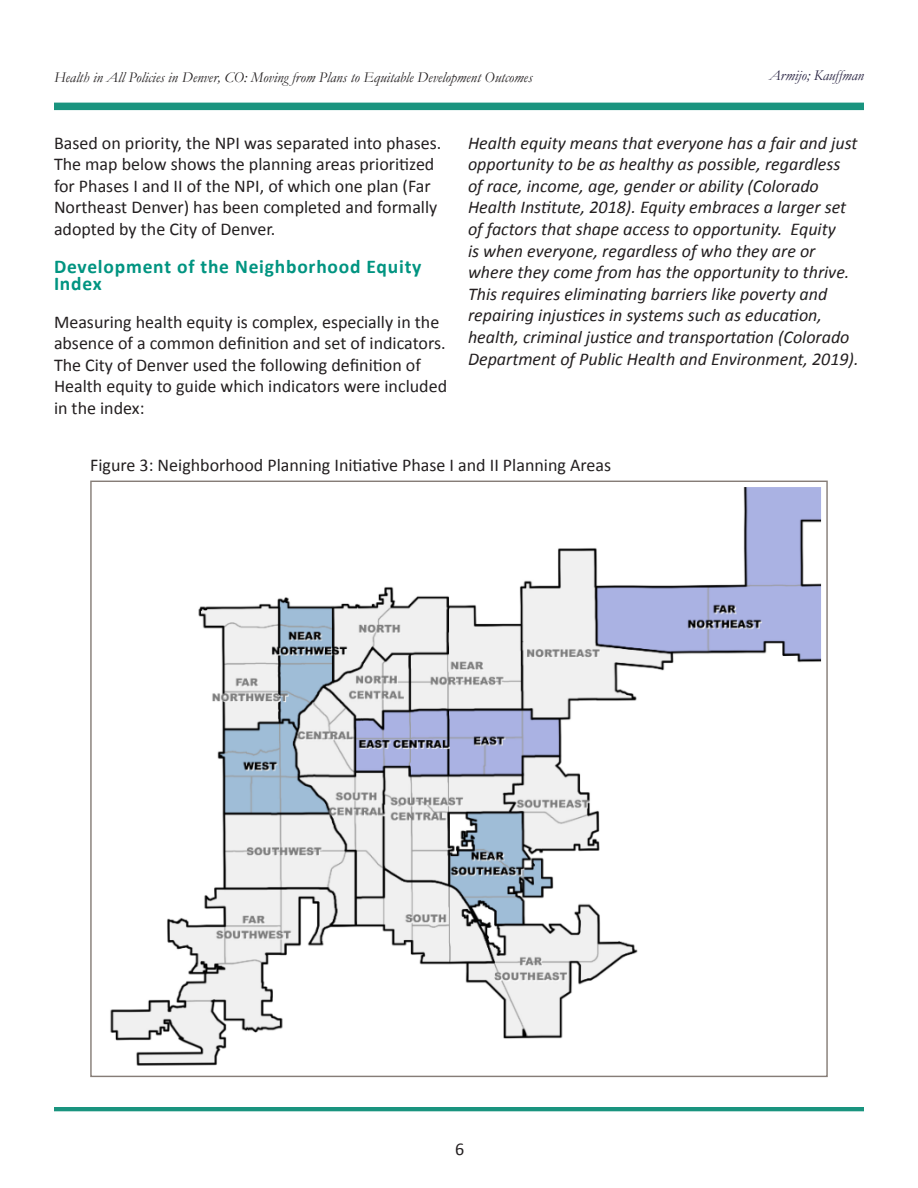
<style>
.page{position:relative;width:918px;height:1188px;background:#fff}
.page>*{position:absolute;margin:0;border:0;box-sizing:border-box;transform-origin:0 0}
.Titles{font:700 19.5px/16.5px "Calibri";letter-spacing:.04em;color:#009481}
.t1{font:italic 18px/21.6px "Calibri";color:#231f20}
.t2{font:18px/21.6px "Calibri";color:#231f20}
.t3{font:italic 15px "Garamond";color:#231f20}
.t4{font:italic 15px "Garamond";color:#272241}
</style>
<div class="page">
<hr style="left:54px;top:1107px;width:810px;height:4px;background:#1a947f">
<div style="left:54px;top:103px;width:810px;height:7px;background:#1a947f"></div>
<img style="left:110px;top:487px;width:712px;height:579px">
<p class="t3" style="left:54px;top:67px;width:480px">Health in All Policies in Denver, CO: Moving from Plans to Equitable Development Outcomes</p>
<p class="t4" style="left:769px;top:65px;width:96px">Armijo; Kauffman</p>
<p class="t2" style="left:54px;top:131px;width:389px">Based on priority, the NPI was separated into phases.<br>The map below shows the planning areas prioritized for Phases I and II of the NPI, of which one plan (Far Northeast Denver) has been completed and formally adopted by the City of Denver.</p>
<p class="Titles" style="left:54px;top:257px;width:369px">Development of the Neighborhood Equity<br>Index</p>
<p class="t2" style="left:54px;top:310px;width:395px">Measuring health equity is complex, especially in the absence of a common definition and set of indicators.<br>The City of Denver used the following definition of Health equity to guide which indicators were included in the index:</p>
<p class="t1" style="left:468px;top:131px;width:392px">Health equity means that everyone has a fair and just opportunity to be as healthy as possible, regardless of race, income, age, gender or ability (Colorado Health Institute, 2018). Equity embraces a larger set of factors that shape access to opportunity. Equity<br>is when everyone, regardless of who they are or where they come from has the opportunity to thrive.<br>This requires eliminating barriers like poverty and repairing injustices in systems such as education, health, criminal justice and transportation (Colorado Department of Public Health and Environment, 2019).</p>
<p class="t2" style="left:90px;top:454px;width:522px">Figure 3: Neighborhood Planning Initiative Phase I and II Planning Areas</p>
<p class="t2" style="left:455px;top:1137px;width:11px">6</p>
</div>
